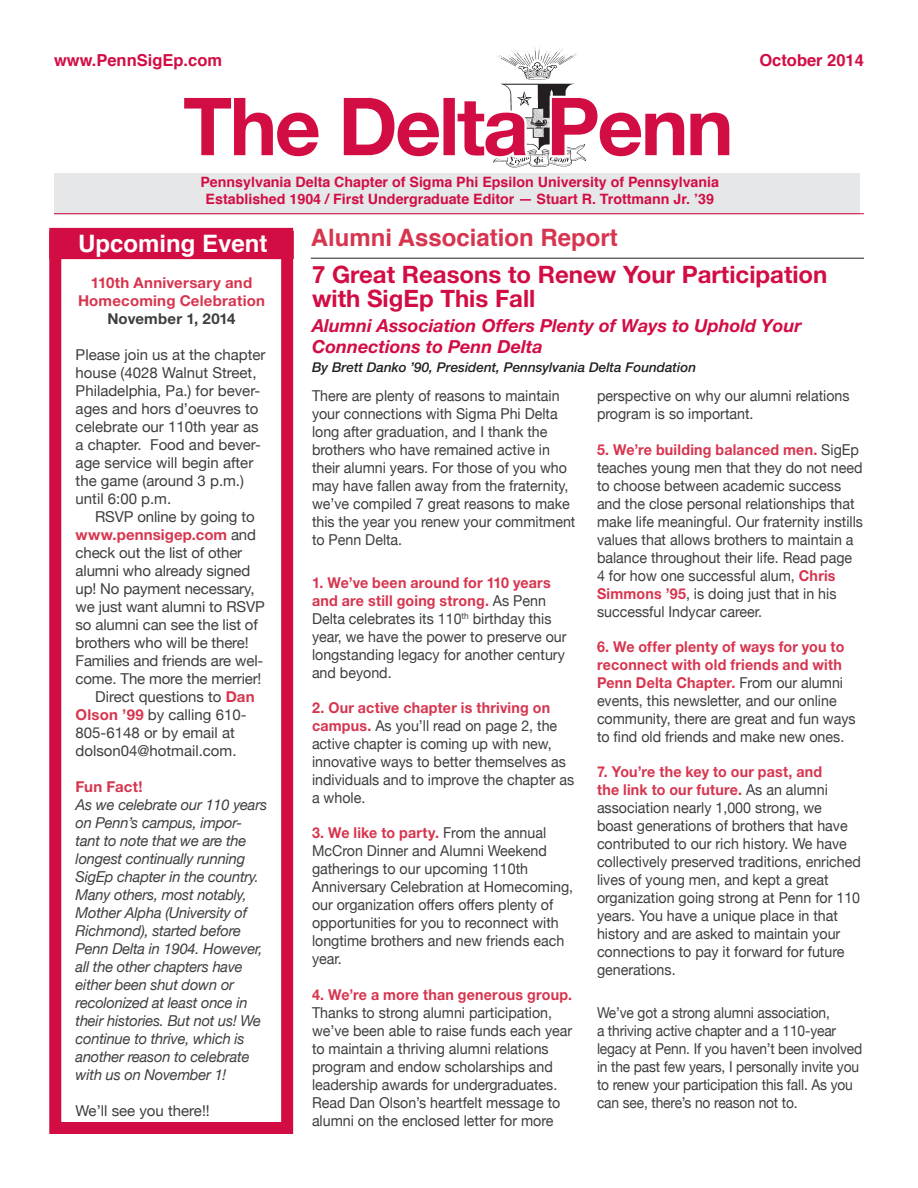
<style>
.page{position:relative;width:918px;height:1188px;background:#fff}
.page>*{position:absolute;margin:0;border:0;box-sizing:border-box;transform-origin:0 0}
._3_Headline{font:700 24px/24px "Helvetica Neue";color:#d20d44}
._1_-_Heading{font:700 24px "Helvetica";color:#d7354f}
._2_List_Heading{font:700 24px "Helvetica";color:#fff}
._4_Subhead{font:italic 700 18px/21px "Helvetica Neue";color:#d20d44}
.t1{font:700 16.5px "Helvetica";color:#d20d44}
._6_Frat_News_Body{font:15px/18px "Helvetica Neue";color:#3e3e3f;scale:.95 1}
._2_List{font:15px/18px "Helvetica Neue";color:#3e3e3f}
._2_List-2{font:italic 15px/18px "Helvetica Neue";letter-spacing:-.015em;color:#3e3e3f}
._6_Frat_News_Body-2{font:15px/18px "Helvetica Neue";color:#3e3e3f;scale:.92 1}
._2_List-3{font:700 15px/18px "Helvetica Neue";letter-spacing:.015em;color:#d7354f;text-align:center}
._2_List-4{font:700 15px "Helvetica Neue";letter-spacing:.01em;color:#3e3e3f}
.t2{font:700 14.25px "Helvetica";color:#d20d44}
._5_Byline{font:italic 500 13.5px "Helvetica Neue";color:#231f20}
.s1{font-weight:700;color:#d7354f}
</style>
<div class="page">
<div style="left:49px;top:228px;width:244px;height:906px;border:12px solid #d20d44"></div>
<div style="left:54px;top:173px;width:806px;height:41px;background:#e6e7e9"></div>
<hr style="left:54px;top:213px;width:810px;height:1px;background:#d20d44">
<div style="left:49px;top:231px;width:245px;height:28px;background:#d20d44"></div>
<img style="left:493px;top:46px;width:85px;height:122px">
<svg style="left:184px;top:93px;width:546px;height:68px"></svg>
<hr style="left:311px;top:258px;width:553px;height:1px;background:#231f20">
<p class="t1" style="left:54px;top:47px;width:170px">www.PennSigEp.com</p>
<p class="t1" style="left:759px;top:47px;width:106px">October 2014</p>
<p class="t2" style="left:200px;top:170px;width:520px">Pennsylvania Delta Chapter of Sigma Phi Epsilon University of Pennsylvania</p>
<p class="t2" style="left:206px;top:187px;width:510px">Established 1904 / First Undergraduate Editor — Stuart R. Trottmann Jr. ’39</p>
<p class="_2_List_Heading" style="left:78px;top:224px;width:191px">Upcoming Event</p>
<p class="_2_List-3" style="left:78px;top:274px;width:189px">110th Anniversary and<br>Homecoming Celebration</p>
<p class="_2_List-4" style="left:107px;top:310px;width:130px">November 1, 2014</p>
<p class="_2_List" style="left:76px;top:347px;width:192px">Please join us at the chapter house (4028 Walnut Street,<br>Philadelphia, Pa.) for bever&shy;ages and hors d’oeuvres to celebrate our 110th year as a chapter. Food and bever&shy;age service will begin after the game (around 3 p.m.) until 6:00 p.m.</p>
<p class="_2_List" style="left:76px;top:509px;width:191px;text-indent:20px">RSVP online by going to <span class="s1">www.pennsigep.com</span> and check out the list of other alumni who already signed up! No payment necessary, we just want alumni to RSVP so alumni can see the list of brothers who will be there!<br>Families and friends are wel&shy;come. The more the merrier!</p>
<p class="_2_List" style="left:76px;top:689px;width:181px;text-indent:20px">Direct questions to <span class="s1">Dan<br>Olson ’99</span> by calling 610-<br>805-6148 or by email at dolson04@hotmail.com.</p>
<p class="_2_List-3" style="left:76px;top:778px;width:68px">Fun Fact!</p>
<p class="_2_List-2" style="left:76px;top:797px;width:193px">As we celebrate our 110 years on Penn’s campus, impor&shy;tant to note that we are the longest continually running<br>SigEp chapter in the country.<br>Many others, most notably,<br>Mother Alpha (University of<br>Richmond), started before<br>Penn Delta in 1904. However, all the other chapters have either been shut down or recolonized at least once in their histories. But not us! We continue to thrive, which is another reason to celebrate with us on November 1!</p>
<p class="_2_List" style="left:76px;top:1103px;width:136px">We’ll see you there!!</p>
<p class="_1_-_Heading" style="left:311px;top:218px;width:309px">Alumni Association Report</p>
<p class="_3_Headline" style="left:312px;top:262px;width:517px">7 Great Reasons to Renew Your Participation with SigEp This Fall</p>
<p class="_4_Subhead" style="left:312px;top:314px;width:491px">Alumni Association Offers Plenty of Ways to Uphold Your<br>Connections to Penn Delta</p>
<p class="_5_Byline" style="left:312px;top:360px;width:386px">By Brett Danko ’90, President, Pennsylvania Delta Foundation</p>
<p class="_6_Frat_News_Body" style="left:312px;top:388px;width:279px">There are plenty of reasons to maintain your connections with Sigma Phi Delta long after graduation, and I thank the brothers who have remained active in their alumni years. For those of you who may have fallen away from the fraternity, we’ve compiled 7 great reasons to make this the year you renew your commitment to Penn Delta.</p>
<p class="_6_Frat_News_Body" style="left:312px;top:574px;width:270px"><span class="s1">1. We’ve been around for 110 years and are still going strong.</span> As Penn Delta celebrates its 110<sup>th</sup> birthday this year, we have the power to preserve our longstanding legacy for another century and beyond.</p>
<p class="_6_Frat_News_Body" style="left:312px;top:700px;width:278px"><span class="s1">2. Our active chapter is thriving on campus.</span> As you’ll read on page 2, the active chapter is coming up with new, innovative ways to better themselves as individuals and to improve the chapter as a whole.</p>
<p class="_6_Frat_News_Body" style="left:312px;top:825px;width:277px"><span class="s1">3. We like to party.</span> From the annual McCron Dinner and Alumni Weekend gatherings to our upcoming 110th Anniversary Celebration at Homecoming, our organization offers offers plenty of opportunities for you to reconnect with longtime brothers and new friends each year.</p>
<p class="_6_Frat_News_Body" style="left:312px;top:986px;width:275px"><span class="s1">4. We’re a more than generous group.<br></span>Thanks to strong alumni participation, we’ve been able to raise funds each year to maintain a thriving alumni relations program and endow scholarships and leadership awards for undergraduates.<br>Read Dan Olson’s heartfelt message to alumni on the enclosed letter for more</p>
<p class="_6_Frat_News_Body" style="left:597px;top:388px;width:267px">perspective on why our alumni relations program is so important.</p>
<p class="_6_Frat_News_Body" style="left:597px;top:441px;width:282px"><span class="s1">5. We’re building balanced men.</span> SigEp teaches young men that they do not need to choose between academic success and the close personal relationships that make life meaningful. Our fraternity instills values that allows brothers to maintain a balance throughout their life. Read page 4 for how one successful alum, <span class="s1">Chris Simmons ’95</span>, is doing just that in his successful Indycar career.</p>
<p class="_6_Frat_News_Body" style="left:597px;top:639px;width:274px"><span class="s1">6. We offer plenty of ways for you to reconnect with old friends and with Penn Delta Chapter.</span> From our alumni events, this newsletter, and our online community, there are great and fun ways to find old friends and make new ones.</p>
<p class="_6_Frat_News_Body" style="left:597px;top:764px;width:279px"><span class="s1">7. You’re the key to our past, and<br>the link to our future.</span> As an alumni association nearly 1,000 strong, we boast generations of brothers that have contributed to our rich history. We have collectively preserved traditions, enriched lives of young men, and kept a great organization going strong at Penn for 110 years. You have a unique place in that history and are asked to maintain your connections to pay it forward for future generations.</p>
<p class="_6_Frat_News_Body-2" style="left:597px;top:1004px;width:290px">We’ve got a strong alumni association,<br>a thriving active chapter and a 110-year legacy at Penn. If you haven’t been involved in the past few years, I personally invite you to renew your participation this fall. As you can see, there’s no reason not to.</p>
</div>
